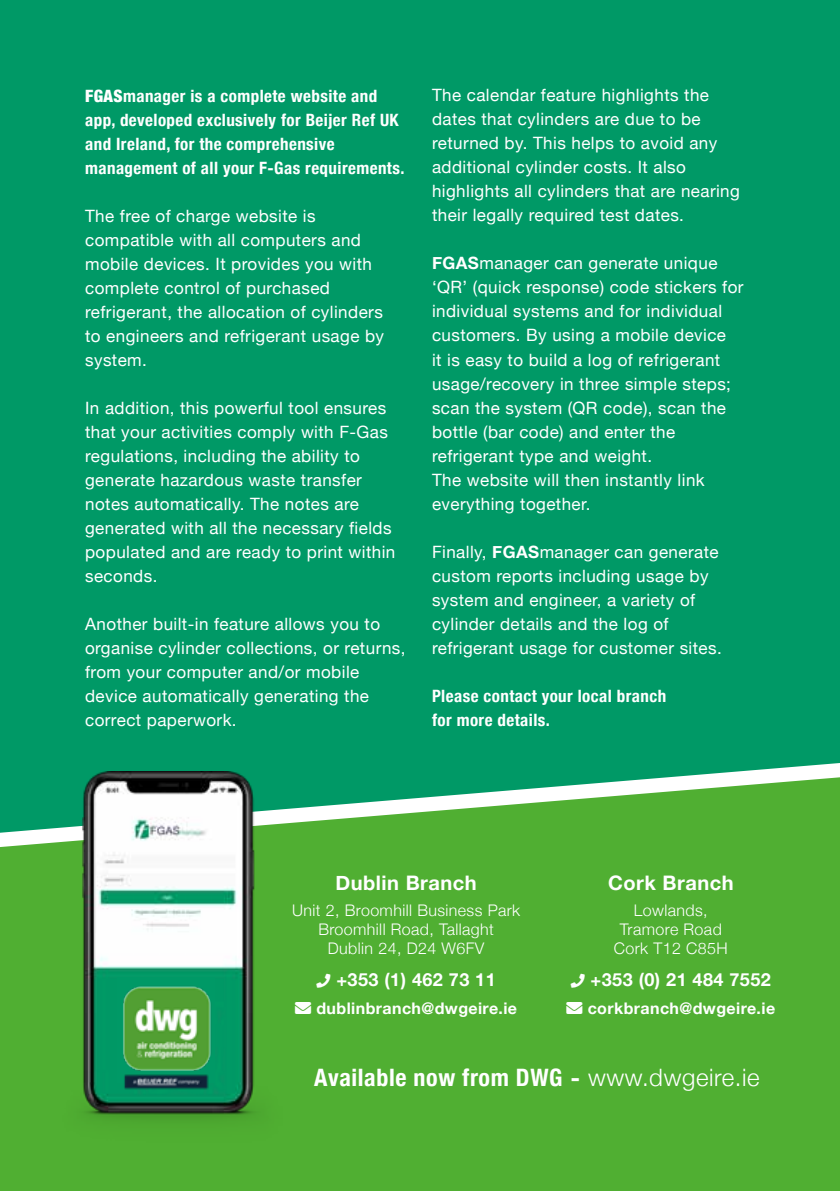
<style>
.page{position:relative;width:840px;height:1191px;background:#fff}
.page>*{position:absolute;margin:0;border:0;box-sizing:border-box;transform-origin:0 0}
.t1{font:700 condensed 24px "Helvetica Neue";letter-spacing:.025em;color:#fff}
.t2{font:700 20px "Helvetica Neue";letter-spacing:.025em;color:#fff}
.t3{font:700 18px "Helvetica Neue";letter-spacing:.025em;color:#fff}
.t4{font:17px/24px "Helvetica Neue";letter-spacing:.025em;color:#fff}
.t5{font:700 condensed 17px/24px "Helvetica Neue";letter-spacing:.025em;color:#fff}
.t6{font:300 16px/19.2px "Helvetica Neue";letter-spacing:.025em;color:#fff;text-align:center}
.t7{font:700 16px "Helvetica Neue";letter-spacing:.025em;color:#fff}
.s1{font-weight:900}
.s2{font-weight:700}
.s3{font-stretch:normal}
.s4{font-weight:300;font-stretch:normal}
</style>
<div class="page">
<div style="left:0;top:0;width:839px;height:865px;background:#096"></div>
<svg style="left:0;top:763px;width:839px;height:428px;background:#50b03c"></svg>
<img style="left:62px;top:771px;width:220px;height:371px">
<div style="left:117px;top:977px;width:97px;height:106px;background:#096"></div>
<img style="left:120px;top:986px;width:93px;height:105px">
<svg style="left:316px;top:974px;width:14px;height:13px"></svg>
<svg style="left:570px;top:974px;width:14px;height:13px"></svg>
<p class="t5" style="left:85px;top:82px;width:321px"><span class="s1">FGAS</span>manager is a complete website and app, developed exclusively for Beijer Ref UK and Ireland, for the comprehensive management of all your F-Gas requirements.</p>
<p class="t4" style="left:85px;top:205px;width:300px">The free of charge website is compatible with all computers and mobile devices. It provides you with complete control of purchased refrigerant, the allocation of cylinders to engineers and refrigerant usage by system.</p>
<p class="t4" style="left:85px;top:397px;width:311px">In addition, this powerful tool ensures that your activities comply with F-Gas regulations, including the ability to generate hazardous waste transfer notes automatically. The notes are generated with all the necessary fields populated and are ready to print within seconds.</p>
<p class="t4" style="left:85px;top:613px;width:322px">Another built-in feature allows you to organise cylinder collections, or returns, from your computer and/or mobile device automatically generating the correct paperwork.</p>
<p class="t4" style="left:432px;top:84px;width:309px">The calendar feature highlights the dates that cylinders are due to be returned by. This helps to avoid any additional cylinder costs. It also highlights all cylinders that are nearing their legally required test dates.</p>
<p class="t4" style="left:432px;top:252px;width:313px"><span class="s2">FGAS</span>manager can generate unique ‘QR’ (quick response) code stickers for individual systems and for individual customers. By using a mobile device<br>it is easy to build a log of refrigerant usage/recovery in three simple steps; scan the system (QR code), scan the bottle (bar code) and enter the refrigerant type and weight.<br>The website will then instantly link everything together.</p>
<p class="t4" style="left:432px;top:540px;width:291px">Finally, <span class="s2">FGAS</span>manager can generate custom reports including usage by system and engineer, a variety of cylinder details and the log of refrigerant usage for customer sites.</p>
<p class="t5" style="left:432px;top:682px;width:235px">Please contact your local branch for more details.</p>
<p class="t2" style="left:335px;top:867px;width:143px">Dublin Branch</p>
<p class="t6" style="left:292px;top:899px;width:230px">Unit 2, Broomhill Business Park<br>Broomhill Road, Tallaght<br>Dublin 24, D24 W6FV</p>
<p class="t3" style="left:336px;top:965px;width:161px">+353 (1) 462 73 11</p>
<p class="t7" style="left:295px;top:995px;width:223px">→ dublinbranch@dwgeire.ie</p>
<p class="t2" style="left:607px;top:867px;width:127px">Cork Branch</p>
<p class="t6" style="left:613px;top:899px;width:115px">Lowlands,<br>Tramore Road<br>Cork T12 C85H</p>
<p class="t3" style="left:590px;top:965px;width:182px">+353 (0) 21 484 7552</p>
<p class="t7" style="left:566px;top:995px;width:210px">→ corkbranch@dwgeire.ie</p>
<h1 class="t1" style="left:314px;top:1057px;width:447px">Available now from DWG <span class="s3">-</span> <span class="s4">www.dwgeire.ie</span></h1>
</div>
